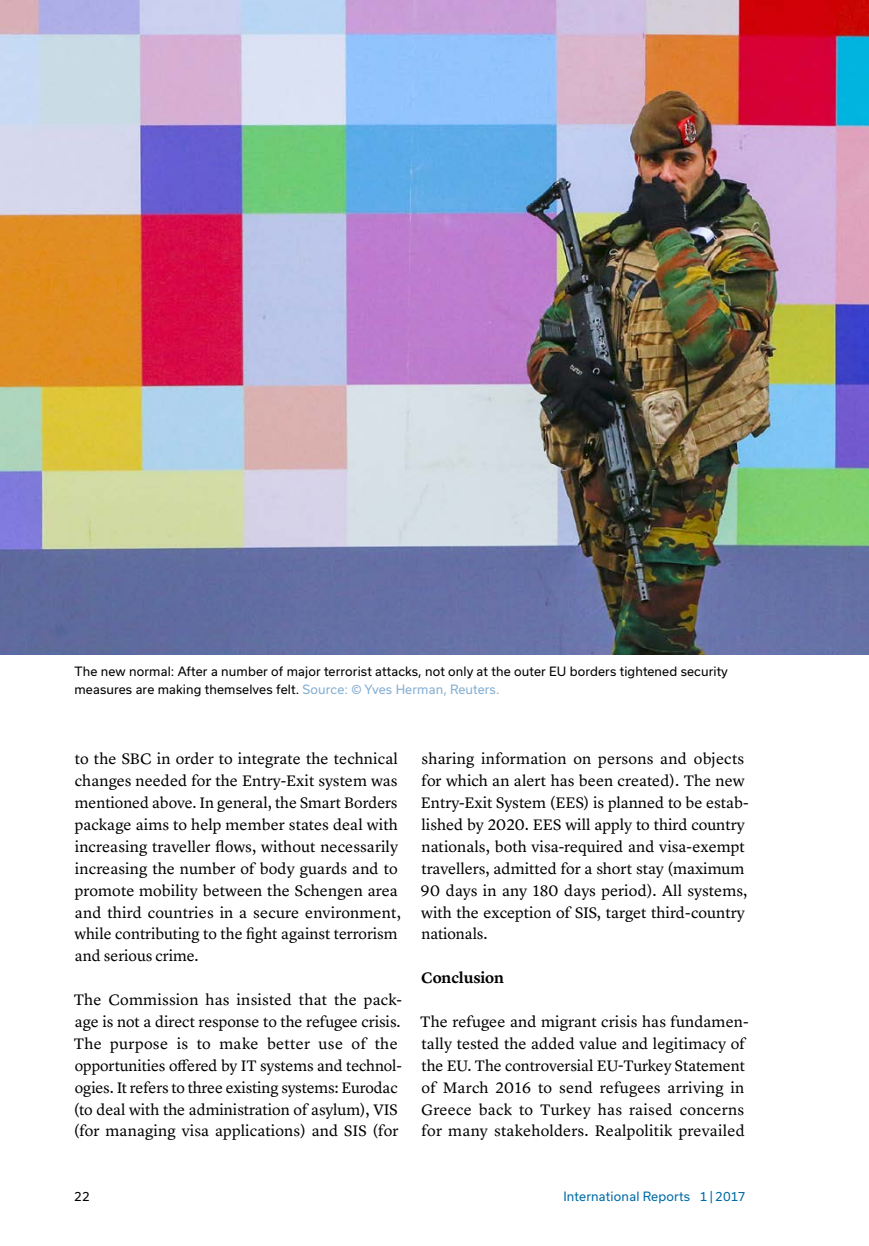
<style>
.page{position:relative;width:869px;height:1246px;background:#fff}
.page>*{position:absolute;margin:0;border:0;box-sizing:border-box;transform-origin:0 0}
.t1{font:15.75px/21.9px "Lyon Text";color:#000}
.t2{font:600 15.75px "Lyon Text";letter-spacing:-.005em;color:#000}
.t3{font:12.25px/17.5px "Usual";letter-spacing:.01em;color:#000}
.t4{font:12.25px "Usual";letter-spacing:.015em;color:#006ca6}
.s1{color:#85aed2}
</style>
<div class="page">
<img style="left:0;top:0;width:868px;height:654px">
<p class="t3" style="left:74px;top:663px;width:654px">The new normal: After a number of major terrorist attacks, not only at the outer EU borders tightened security measures are making themselves felt. <span class="s1">Source: © Yves Herman, Reuters.</span></p>
<p class="t1" style="left:74px;top:746px;width:328px">to the SBC in order to integrate the technical changes needed for the Entry-Exit system was mentioned above. In general, the Smart Borders package aims to help member states deal with increasing traveller flows, without necessarily increasing the number of body guards and to promote mobility between the Schengen area and third countries in a secure environment, while contributing to the fight against terrorism and serious crime.</p>
<p class="t1" style="left:74px;top:987px;width:330px">The Commission has insisted that the pack&shy;age is not a direct response to the refugee crisis.<br>The purpose is to make better use of the opportunities offered by IT systems and technol&shy;ogies. It refers to three existing systems: Eurodac (to deal with the administration of asylum), VIS (for managing visa applications) and SIS (for</p>
<p class="t1" style="left:420px;top:746px;width:329px">sharing information on persons and objects for which an alert has been created). The new Entry-Exit System (EES) is planned to be estab&shy;lished by 2020. EES will apply to third country nationals, both visa-required and visa-exempt travellers, admitted for a short stay (maximum 90 days in any 180 days period). All systems, with the exception of SIS, target third-country nationals.</p>
<p class="t2" style="left:421px;top:965px;width:84px">Conclusion</p>
<p class="t1" style="left:420px;top:1009px;width:330px">The refugee and migrant crisis has fundamen&shy;tally tested the added value and legitimacy of the EU. The controversial EU-Turkey Statement of March 2016 to send refugees arriving in Greece back to Turkey has raised concerns for many stakeholders. Realpolitik prevailed</p>
<p class="t3" style="left:74px;top:1186px;width:17px">22</p>
<p class="t4" style="left:563px;top:1188px;width:183px">International Reports 1|2017</p>
</div>
